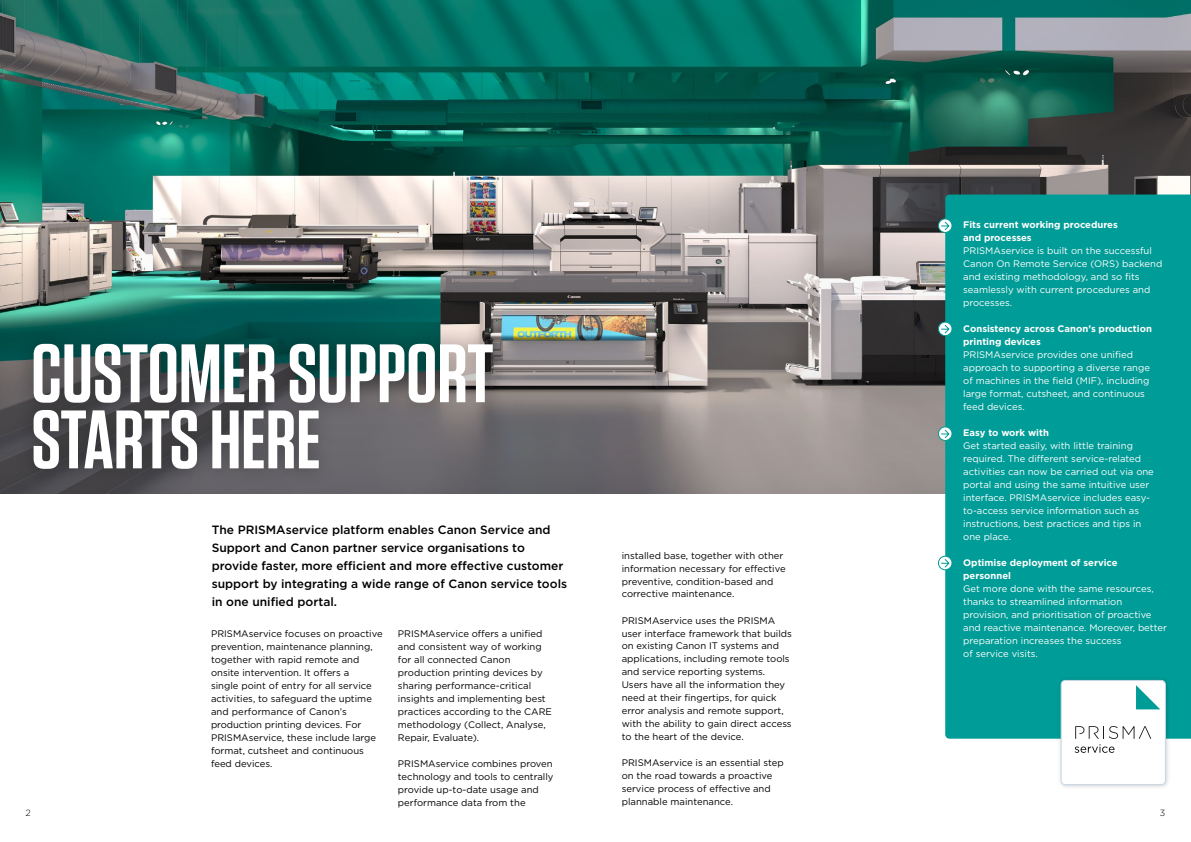
<style>
.page{position:relative;width:1191px;height:842px;background:#fff}
.page>*{position:absolute;margin:0;border:0;box-sizing:border-box;transform-origin:0 0}
.t1{font:600 82.7px/66.1px "Tungsten";color:#fff}
.t2{font:500 12px/18px "Gotham";color:#000}
.t3{font:9.5px/13px "Gotham";color:#000}
.t4{font:9.5px/13px "Gotham";color:#fff}
.t5{font:700 9.5px/13px "Gotham";color:#fff}
.t6{font:300 9px "Gotham";color:#000}
</style>
<div class="page">
<img style="left:0;top:0;width:1191px;height:494px">
<img style="left:0;top:208px;width:945px;height:285px">
<div style="left:945px;top:195px;width:246px;height:544px;background:#009c97"></div>
<img style="left:1055px;top:675px;width:117px;height:112px">
<div style="left:1061px;top:680px;width:104px;height:105px;background:#fff;border-radius:4px"></div>
<div style="left:1061px;top:680px;width:104px;height:105px;border:1px solid #c6d6e3;border-radius:4px"></div>
<svg style="left:1136px;top:685px;width:24px;height:24px"></svg>
<svg style="left:1074px;top:726px;width:77px;height:27px"></svg>
<div style="left:15px;top:326px;width:496px;height:161px;background:#000;opacity:.35"></div>
<div style="left:938px;top:556px;width:14px;height:14px;border:1px solid #009c97;border-radius:50%"></div>
<svg style="left:940px;top:558px;width:10px;height:10px"></svg>
<div style="left:938px;top:426px;width:14px;height:15px;border:1px solid #009c97;border-radius:50%"></div>
<svg style="left:940px;top:429px;width:10px;height:10px"></svg>
<div style="left:938px;top:322px;width:14px;height:14px;border:1px solid #009c97;border-radius:50%"></div>
<svg style="left:940px;top:324px;width:10px;height:10px"></svg>
<div style="left:938px;top:218px;width:14px;height:15px;border:1px solid #009c97;border-radius:50%"></div>
<svg style="left:940px;top:221px;width:10px;height:10px"></svg>
<h1 class="t1" style="left:31px;top:342px;width:464px">CUSTOMER SUPPORT<br>STARTS HERE</h1>
<p class="t2" style="left:212px;top:521px;width:357px">The PRISMAservice platform enables Canon Service and Support and Canon partner service organisations to provide faster, more efficient and more effective customer support by integrating a wide range of Canon service tools in one unified portal.</p>
<p class="t3" style="left:211px;top:626px;width:173px">PRISMAservice focuses on proactive prevention, maintenance planning, together with rapid remote and onsite intervention. It offers a<br>single point of entry for all service activities, to safeguard the uptime and performance of Canon’s production printing devices. For<br>PRISMAservice, these include large format, cutsheet and continuous feed devices.</p>
<p class="t3" style="left:398px;top:626px;width:155px">PRISMAservice offers a unified and consistent way of working for all connected Canon production printing devices by sharing performance-critical insights and implementing best practices according to the CARE methodology (Collect, Analyse,<br>Repair, Evaluate).</p>
<p class="t3" style="left:398px;top:756px;width:157px">PRISMAservice combines proven technology and tools to centrally provide up-to-date usage and performance data from the</p>
<p class="t3" style="left:621px;top:548px;width:165px">installed base, together with other information necessary for effective preventive, condition-based and corrective maintenance.</p>
<p class="t3" style="left:621px;top:613px;width:172px">PRISMAservice uses the PRISMA user interface framework that builds on existing Canon IT systems and applications, including remote tools and service reporting systems.<br>Users have all the information they need at their fingertips, for quick error analysis and remote support, with the ability to gain direct access to the heart of the device.</p>
<p class="t3" style="left:621px;top:756px;width:164px">PRISMAservice is an essential step on the road towards a proactive service process of effective and plannable maintenance.</p>
<p class="t5" style="left:963px;top:218px;width:156px">Fits current working procedures and processes</p>
<p class="t4" style="left:963px;top:244px;width:201px">PRISMAservice is built on the successful Canon On Remote Service (ORS) backend and existing methodology, and so fits seamlessly with current procedures and processes.</p>
<p class="t5" style="left:963px;top:322px;width:190px">Consistency across Canon’s production printing devices</p>
<p class="t4" style="left:963px;top:348px;width:188px">PRISMAservice provides one unified approach to supporting a diverse range of machines in the field (MIF), including large format, cutsheet, and continuous feed devices.</p>
<p class="t5" style="left:963px;top:426px;width:87px">Easy to work with</p>
<p class="t4" style="left:963px;top:439px;width:192px">Get started easily, with little training required. The different service-related activities can now be carried out via one portal and using the same intuitive user interface. PRISMAservice includes easy&shy;to-access service information such as instructions, best practices and tips in one place.</p>
<p class="t5" style="left:963px;top:556px;width:156px">Optimise deployment of service personnel</p>
<p class="t4" style="left:963px;top:582px;width:205px">Get more done with the same resources, thanks to streamlined information provision, and prioritisation of proactive and reactive maintenance. Moreover, better preparation increases the success<br>of service visits.</p>
<p class="t6" style="left:26px;top:807px;width:7px">2</p>
<p class="t6" style="left:1160px;top:807px;width:7px">3</p>
</div>
